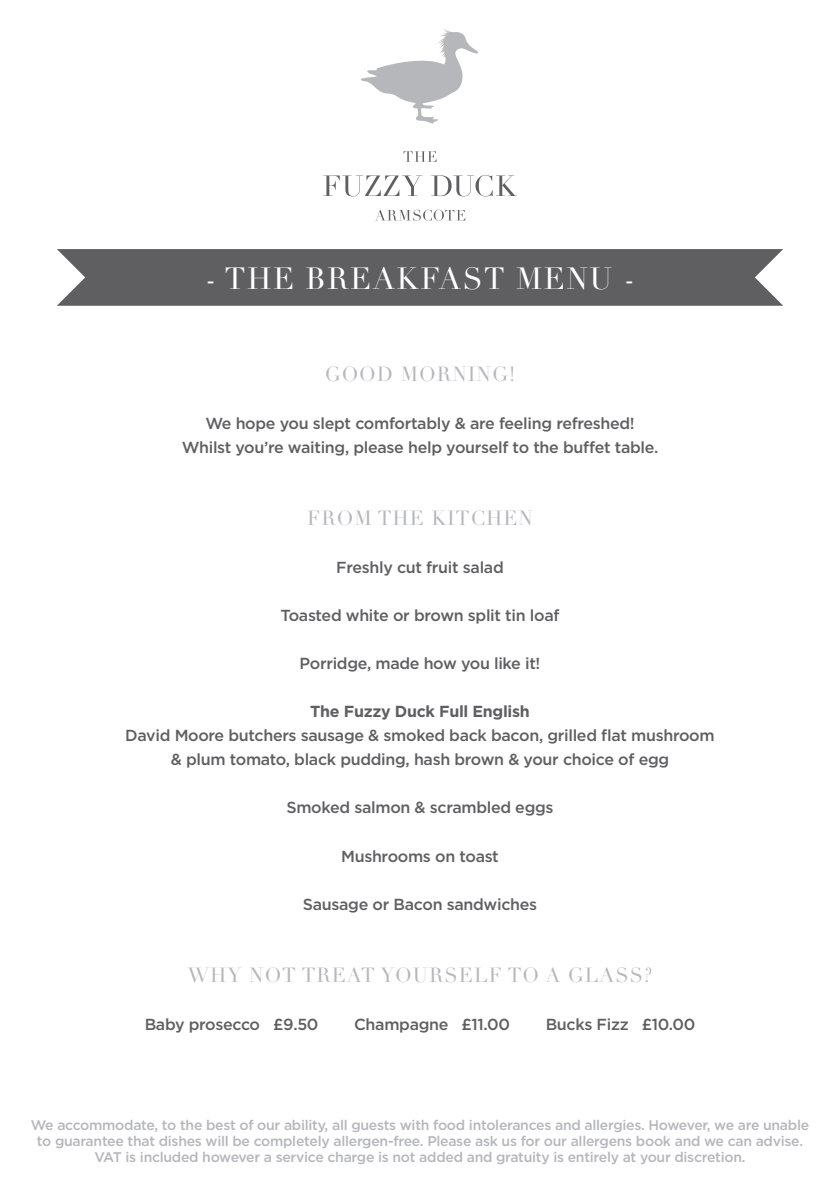
<style>
.page{position:relative;width:840px;height:1191px;background:#fff}
.page>*{position:absolute;margin:0;border:0;box-sizing:border-box;transform-origin:0 0}
.t1{font:30px "Didot";letter-spacing:.05em;color:#fff}
.t2{font:20px "Didot";letter-spacing:.05em;color:#b6b7bb}
.t3{font:500 16px "Gotham";letter-spacing:-.02em;color:#5f5f62}
.t4{font:700 16px "Gotham";letter-spacing:-.02em;color:#5f5f62}
.t5{font:500 14px/16px "Gotham";letter-spacing:-.02em;color:#b6b7bb;text-align:center}
</style>
<div class="page">
<svg style="left:323px;top:175px;width:99px;height:21px"></svg>
<svg style="left:431px;top:175px;width:85px;height:21px"></svg>
<svg style="left:403px;top:151px;width:33px;height:11px"></svg>
<svg style="left:375px;top:210px;width:90px;height:11px"></svg>
<svg style="left:361px;top:29px;width:117px;height:95px"></svg>
<svg style="left:57px;top:249px;width:725px;height:57px;background:#656568"></svg>
<p class="t1" style="left:205px;top:260px;width:431px">- THE BREAKFAST MENU -</p>
<p class="t2" style="left:324px;top:362px;width:192px">GOOD MORNING!</p>
<p class="t3" style="left:205px;top:413px;width:430px">We hope you slept comfortably &amp; are feeling refreshed!</p>
<p class="t3" style="left:182px;top:437px;width:478px">Whilst you’re waiting, please help yourself to the buffet table.</p>
<p class="t2" style="left:307px;top:506px;width:227px">FROM THE KITCHEN</p>
<p class="t3" style="left:336px;top:557px;width:169px">Freshly cut fruit salad</p>
<p class="t3" style="left:280px;top:605px;width:280px">Toasted white or brown split tin loaf</p>
<p class="t3" style="left:299px;top:653px;width:242px">Porridge, made how you like it!</p>
<p class="t4" style="left:310px;top:701px;width:221px">The Fuzzy Duck Full English</p>
<p class="t3" style="left:125px;top:725px;width:590px">David Moore butchers sausage &amp; smoked back bacon, grilled flat mushroom</p>
<p class="t3" style="left:171px;top:749px;width:499px">&amp; plum tomato, black pudding, hash brown &amp; your choice of egg</p>
<p class="t3" style="left:286px;top:797px;width:268px">Smoked salmon &amp; scrambled eggs</p>
<p class="t3" style="left:341px;top:845px;width:159px">Mushrooms on toast</p>
<p class="t3" style="left:303px;top:893px;width:235px">Sausage or Bacon sandwiches</p>
<p class="t2" style="left:188px;top:962px;width:465px">WHY NOT TREAT YOURSELF TO A GLASS?</p>
<p class="t3" style="left:145px;top:1013px;width:175px">Baby prosecco £9.50</p>
<p class="t3" style="left:354px;top:1013px;width:157px">Champagne £11.00</p>
<p class="t3" style="left:545px;top:1013px;width:151px">Bucks Fizz £10.00</p>
<p class="t5" style="left:31px;top:1117px;width:779px">We accommodate, to the best of our ability, all guests with food intolerances and allergies. However, we are unable to guarantee that dishes will be completely allergen-free. Please ask us for our allergens book and we can advise.<br>VAT is included however a service charge is not added and gratuity is entirely at your discretion.</p>
</div>
